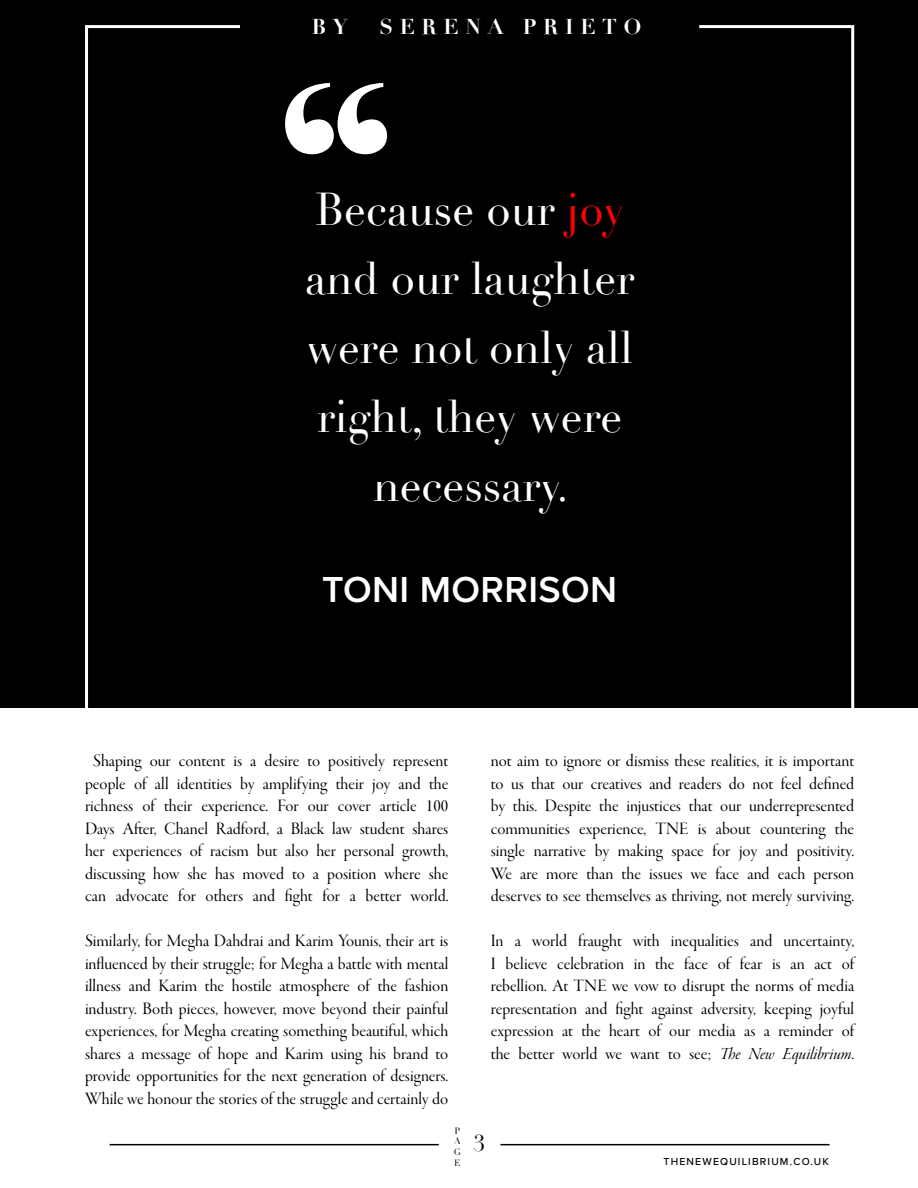
<style>
.page{position:relative;width:918px;height:1188px;background:#fff}
.page>*{position:absolute;margin:0;border:0;box-sizing:border-box;transform-origin:0 0}
.t1{font:500 375px "Big Caslon";color:#fff}
.t2{font:45px/69px "Didot";color:#fff;text-align:center}
.t3{font:600 37.5px "Proxima Nova";letter-spacing:.01em;color:#fff}
.t4{font:22.5px "Didot";color:#000}
.t5{font:700 21px "Didot";letter-spacing:.32em;color:#fff}
.t6{font:18px/22.5px "Garamond Premr Pro Disp";color:#000;text-align:justify}
.t7{font:500 10.5px "Proxima Nova";letter-spacing:.11em;color:#000}
.t8{font:9px/10.8px "Didot";color:#000;text-align:justify}
.s1{color:#f00}
.s2{font-family:"Garamond Premr Pro It Disp"}
</style>
<div class="page">
<hr style="left:110px;top:1144px;width:329px;height:1px;background:#000">
<hr style="left:500px;top:1144px;width:330px;height:1px;background:#000">
<img style="left:0;top:0;width:1px;height:604px">
<div style="left:1px;top:0;width:917px;height:708px;background:#000"></div>
<hr style="left:851px;top:25px;width:3px;height:683px;background:#fff">
<hr style="left:699px;top:25px;width:152px;height:3px;background:#fff">
<hr style="left:85px;top:25px;width:3px;height:683px;background:#fff">
<hr style="left:88px;top:25px;width:152px;height:3px;background:#fff">
<p class="t5" style="left:312px;top:14px;width:37px">B Y</p>
<p class="t5" style="left:379px;top:14px;width:263px">SERENA PRIETO</p>
<h1 class="t1" style="left:290px;top:-87px;width:102px">“</h1>
<h2 class="t2" style="left:305px;top:176px;width:330px">Because our <span class="s1">joy </span>and our laughter were not only all right, they were necessary.</h2>
<h3 class="t3" style="left:322px;top:562px;width:297px">TONI MORRISON</h3>
<p class="t6" style="left:85px;top:750px;width:365px;text-align:center">Shaping our content is a desire to positively represent people of all identities by amplifying their joy and the richness of their experience. For our cover article 100<br>Days After, Chanel Radford, a Black law student shares her experiences of racism but also her personal growth, discussing how she has moved to a position where she can advocate for others and fight for a better world.</p>
<p class="t6" style="left:85px;top:930px;width:365px">Similarly, for Megha Dahdrai and Karim Younis, their art is influenced by their struggle; for Megha a battle with mental illness and Karim the hostile atmosphere of the fashion industry. Both pieces, however, move beyond their painful experiences, for Megha creating something beautiful, which shares a message of hope and Karim using his brand to provide opportunities for the next generation of designers.<br>While we honour the stories of the struggle and certainly do</p>
<p class="t6" style="left:491px;top:750px;width:365px">not aim to ignore or dismiss these realities, it is important to us that our creatives and readers do not feel defined by this. Despite the injustices that our underrepresented communities experience, TNE is about countering the single narrative by making space for joy and positivity.<br>We are more than the issues we face and each person deserves to see themselves as thriving, not merely surviving.</p>
<p class="t6" style="left:491px;top:930px;width:365px">In a world fraught with inequalities and uncertainty, I believe celebration in the face of fear is an act of rebellion. At TNE we vow to disrupt the norms of media representation and fight against adversity, keeping joyful expression at the heart of our media as a reminder of the better world we want to see; <span class="s2">The New Equilibrium</span>.</p>
<p class="t8" style="left:454px;top:1125px;width:9px">P A G E</p>
<p class="t4" style="left:473px;top:1130px;width:13px">3</p>
<p class="t7" style="left:664px;top:1154px;width:167px">THENEWEQUILIBRIUM.CO.UK</p>
</div>
